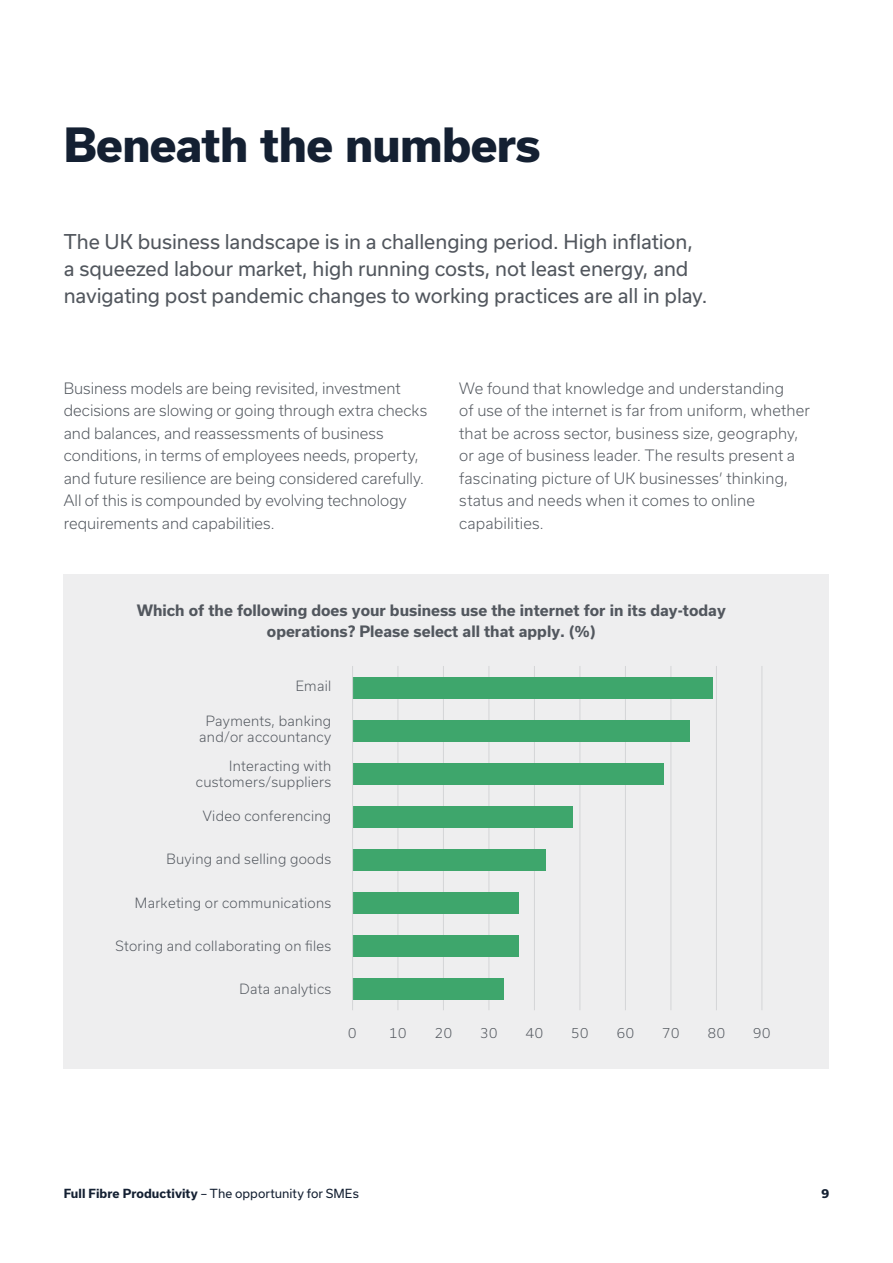
<style>
.page{position:relative;width:893px;height:1263px;background:#fff}
.page>*{position:absolute;margin:0;border:0;box-sizing:border-box;transform-origin:0 0}
.t1{font:800 45px "Usual";letter-spacing:-.015em;color:#142032}
.t2{font:19.5px/27px "Usual";letter-spacing:-.005em;color:#52575e}
.t3{font:300 15px/22.5px "Usual";letter-spacing:.005em;color:#52575e}
.t4{font:700 15px/21px "Usual";color:#52575e;text-align:center}
.t5{font:300 13.5px/16.2px "Usual";letter-spacing:.02em;color:#52575e;text-align:center}
.t6{font:12px "Usual";letter-spacing:.005em;color:#142032}
.t7{font:800 12px "Usual";color:#142032}
.s1{font-weight:700}
</style>
<div class="page">
<div style="left:64px;top:574px;width:765px;height:495px;background:#eeeeef"></div>
<hr style="left:398px;top:666px;width:1px;height:344px;background:#d4d5d7">
<hr style="left:443px;top:666px;width:1px;height:344px;background:#d4d5d7">
<hr style="left:489px;top:666px;width:1px;height:344px;background:#d4d5d7">
<hr style="left:534px;top:666px;width:1px;height:344px;background:#d4d5d7">
<hr style="left:580px;top:666px;width:1px;height:344px;background:#d4d5d7">
<hr style="left:625px;top:666px;width:1px;height:344px;background:#d4d5d7">
<hr style="left:670px;top:666px;width:1px;height:344px;background:#d4d5d7">
<hr style="left:716px;top:666px;width:1px;height:344px;background:#d4d5d7">
<hr style="left:761px;top:666px;width:1px;height:344px;background:#d4d5d7">
<div style="left:353px;top:978px;width:151px;height:21px;background:#3ea66c"></div>
<div style="left:353px;top:935px;width:166px;height:21px;background:#3ea66c"></div>
<div style="left:353px;top:892px;width:166px;height:21px;background:#3ea66c"></div>
<div style="left:353px;top:849px;width:193px;height:21px;background:#3ea66c"></div>
<div style="left:353px;top:806px;width:219px;height:21px;background:#3ea66c"></div>
<div style="left:353px;top:763px;width:310px;height:21px;background:#3ea66c"></div>
<div style="left:353px;top:720px;width:337px;height:21px;background:#3ea66c"></div>
<div style="left:353px;top:677px;width:360px;height:21px;background:#3ea66c"></div>
<hr style="left:352px;top:666px;width:1px;height:344px;background:#d4d5d7">
<h1 class="t1" style="left:64px;top:119px;width:478px">Beneath the numbers</h1>
<h2 class="t2" style="left:64px;top:228px;width:645px">The UK business landscape is in a challenging period. High inflation, a squeezed labour market, high running costs, not least energy, and navigating post pandemic changes to working practices are all in play.</h2>
<p class="t3" style="left:64px;top:377px;width:365px">Business models are being revisited, investment decisions are slowing or going through extra checks and balances, and reassessments of business conditions, in terms of employees needs, property, and future resilience are being considered carefully.<br>All of this is compounded by evolving technology requirements and capabilities.</p>
<p class="t3" style="left:459px;top:377px;width:352px">We found that knowledge and understanding<br>of use of the internet is far from uniform, whether that be across sector, business size, geography, or age of business leader. The results present a fascinating picture of UK businesses’ thinking, status and needs when it comes to online capabilities.</p>
<p class="t4" style="left:137px;top:600px;width:591px">Which of the following does your business use the internet for in its day-today operations? Please select all that apply. (%)</p>
<p class="t5" style="left:296px;top:678px;width:37px">Email</p>
<p class="t5" style="left:199px;top:712px;width:134px">Payments, banking and/or accountancy</p>
<p class="t5" style="left:196px;top:758px;width:137px;text-align:right">Interacting with customers/suppliers</p>
<p class="t5" style="left:203px;top:808px;width:130px">Video conferencing</p>
<p class="t5" style="left:167px;top:851px;width:166px">Buying and selling goods</p>
<p class="t5" style="left:135px;top:894px;width:198px">Marketing or communications</p>
<p class="t5" style="left:115px;top:937px;width:217px">Storing and collaborating on files</p>
<p class="t5" style="left:240px;top:981px;width:93px">Data analytics</p>
<p class="t5" style="left:348px;top:1025px;width:10px">0</p>
<p class="t5" style="left:389px;top:1025px;width:19px">10</p>
<p class="t5" style="left:435px;top:1025px;width:19px">20</p>
<p class="t5" style="left:480px;top:1025px;width:19px">30</p>
<p class="t5" style="left:526px;top:1025px;width:19px">40</p>
<p class="t5" style="left:571px;top:1025px;width:19px">50</p>
<p class="t5" style="left:617px;top:1025px;width:19px">60</p>
<p class="t5" style="left:662px;top:1025px;width:19px">70</p>
<p class="t5" style="left:708px;top:1025px;width:19px">80</p>
<p class="t5" style="left:753px;top:1025px;width:19px">90</p>
<p class="t6" style="left:64px;top:1186px;width:297px"><span class="s1">Full Fibre Productivity</span> – The opportunity for SMEs</p>
<p class="t7" style="left:821px;top:1186px;width:9px">9</p>
</div>
